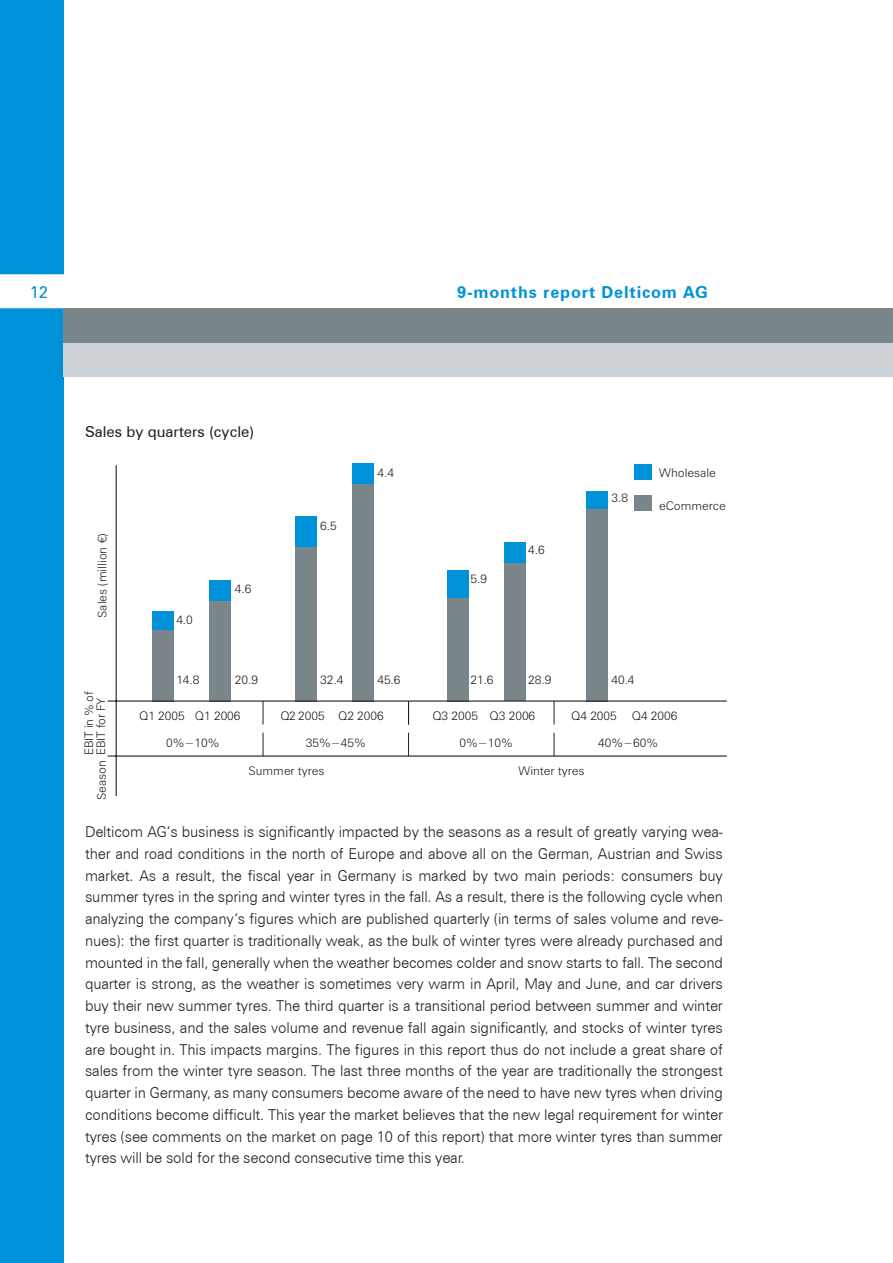
<style>
.page{position:relative;width:893px;height:1263px;background:#fff}
.page>*{position:absolute;margin:0;border:0;box-sizing:border-box;transform-origin:0 0}
.t1{font:700 16.5px "Zurich BT";letter-spacing:.05em;color:#0092d8}
.t2{font:16.5px "Zurich BT";color:#0092d8}
.t3{font:300 15px/21.8px "Zurich BT";letter-spacing:-.01em;color:#231f20;text-align:justify}
.t4{font:15px "Zurich BT";color:#231f20}
.t5{font:300 12px "Zurich BT";color:#231f20}
.t6{font:300 11.85px/12px "Zurich BT";letter-spacing:-.02em;color:#231f20}
.s1{font-family:"Futura BT"}
.s2{font-size:12px}
</style>
<div class="page">
<div style="left:0;top:0;width:64px;height:1263px;background:#0092d8"></div>
<div style="left:64px;top:342px;width:829px;height:34px;background:#cbd1d4"></div>
<div style="left:0;top:274px;width:64px;height:34px;background:#fff"></div>
<div style="left:64px;top:308px;width:829px;height:34px;background:#7b868b"></div>
<div style="left:587px;top:491px;width:21px;height:18px;background:#0092d8"></div>
<div style="left:587px;top:509px;width:21px;height:192px;background:#7b868b"></div>
<div style="left:352px;top:463px;width:21px;height:21px;background:#0092d8"></div>
<div style="left:352px;top:484px;width:21px;height:217px;background:#7b868b"></div>
<div style="left:295px;top:516px;width:21px;height:31px;background:#0092d8"></div>
<div style="left:295px;top:547px;width:21px;height:154px;background:#7b868b"></div>
<div style="left:210px;top:580px;width:21px;height:21px;background:#0092d8"></div>
<div style="left:210px;top:601px;width:21px;height:100px;background:#7b868b"></div>
<div style="left:153px;top:611px;width:21px;height:19px;background:#0092d8"></div>
<div style="left:153px;top:630px;width:21px;height:71px;background:#7b868b"></div>
<div style="left:504px;top:542px;width:22px;height:22px;background:#0092d8"></div>
<div style="left:504px;top:564px;width:22px;height:137px;background:#7b868b"></div>
<div style="left:447px;top:570px;width:22px;height:28px;background:#0092d8"></div>
<div style="left:447px;top:598px;width:22px;height:103px;background:#7b868b"></div>
<hr style="left:116px;top:465px;width:1px;height:331px;background:#231f20">
<hr style="left:108px;top:700px;width:619px;height:2px;background:#231f20">
<hr style="left:108px;top:755px;width:619px;height:2px;background:#231f20">
<svg style="left:263px;top:701px;width:1px;height:23px"></svg>
<svg style="left:408px;top:702px;width:1px;height:22px"></svg>
<svg style="left:554px;top:701px;width:1px;height:23px"></svg>
<div style="left:634px;top:464px;width:17px;height:16px;background:#0092d8"></div>
<div style="left:634px;top:495px;width:17px;height:16px;background:#7b868b"></div>
<svg style="left:263px;top:733px;width:1px;height:23px"></svg>
<svg style="left:408px;top:733px;width:1px;height:22px"></svg>
<svg style="left:554px;top:733px;width:1px;height:23px"></svg>
<p class="t2" style="left:30px;top:282px;width:20px">12</p>
<p class="t1" style="left:457px;top:282px;width:252px">9-months report Delticom AG</p>
<p class="t4" style="left:85px;top:422px;width:171px">Sales by quarters (cycle)</p>
<p class="t5" style="left:95px;top:618px;width:86px;rotate:-90deg">Sales (million <span class="s1">€</span>)</p>
<p class="t5" style="left:176px;top:612px;width:18px">4.0</p>
<p class="t5" style="left:176px;top:673px;width:25px">14.8</p>
<p class="t5" style="left:235px;top:581px;width:18px">4.6</p>
<p class="t5" style="left:235px;top:673px;width:25px">20.9</p>
<p class="t5" style="left:320px;top:519px;width:18px">6.5</p>
<p class="t5" style="left:377px;top:465px;width:18px">4.4</p>
<p class="t5" style="left:320px;top:673px;width:25px">32.4</p>
<p class="t5" style="left:377px;top:673px;width:25px">45.6</p>
<p class="t5" style="left:470px;top:571px;width:18px">5.9</p>
<p class="t5" style="left:528px;top:543px;width:18px">4.6</p>
<p class="t5" style="left:470px;top:673px;width:25px">21.6</p>
<p class="t5" style="left:528px;top:673px;width:25px">28.9</p>
<p class="t5" style="left:611px;top:490px;width:18px">3.8</p>
<p class="t5" style="left:659px;top:465px;width:58px">Wholesale</p>
<p class="t5" style="left:659px;top:498px;width:68px">eCommerce</p>
<p class="t5" style="left:611px;top:673px;width:25px">40.4</p>
<p class="t6" style="left:83px;top:800px;width:110px;text-indent:45px;rotate:-90deg">EBIT in % of<br><span class="s2">Season</span> EBIT for FY</p>
<p class="t5" style="left:139px;top:708px;width:103px">Q1 2005 Q1 2006</p>
<p class="t5" style="left:280px;top:708px;width:105px">Q2 2005 Q2 2006</p>
<p class="t5" style="left:432px;top:708px;width:104px">Q3 2005 Q3 2006</p>
<p class="t5" style="left:571px;top:708px;width:108px">Q4 2005 Q4 2006</p>
<p class="t5" style="left:166px;top:735px;width:55px">0%−10%</p>
<p class="t5" style="left:306px;top:735px;width:61px">35%−45%</p>
<p class="t5" style="left:459px;top:735px;width:55px">0%−10%</p>
<p class="t5" style="left:598px;top:735px;width:61px">40%−60%</p>
<p class="t5" style="left:249px;top:764px;width:78px">Summer tyres</p>
<p class="t5" style="left:519px;top:764px;width:67px">Winter tyres</p>
<p class="t3" style="left:85px;top:821px;width:639px">Delticom AG‘s business is significantly impacted by the seasons as a result of greatly varying wea&shy;ther and road conditions in the north of Europe and above all on the German, Austrian and Swiss market. As a result, the fiscal year in Germany is marked by two main periods: consumers buy summer tyres in the spring and winter tyres in the fall. As a result, there is the following cycle when analyzing the company‘s figures which are published quarterly (in terms of sales volume and reve&shy;nues): the first quarter is traditionally weak, as the bulk of winter tyres were already purchased and mounted in the fall, generally when the weather becomes colder and snow starts to fall. The second quarter is strong, as the weather is sometimes very warm in April, May and June, and car drivers buy their new summer tyres. The third quarter is a transitional period between summer and winter tyre business, and the sales volume and revenue fall again significantly, and stocks of winter tyres are bought in. This impacts margins. The figures in this report thus do not include a great share of sales from the winter tyre season. The last three months of the year are traditionally the strongest quarter in Germany, as many consumers become aware of the need to have new tyres when driving conditions become difficult. This year the market believes that the new legal requirement for winter tyres (see comments on the market on page 10 of this report) that more winter tyres than summer tyres will be sold for the second consecutive time this year.</p>
</div>
